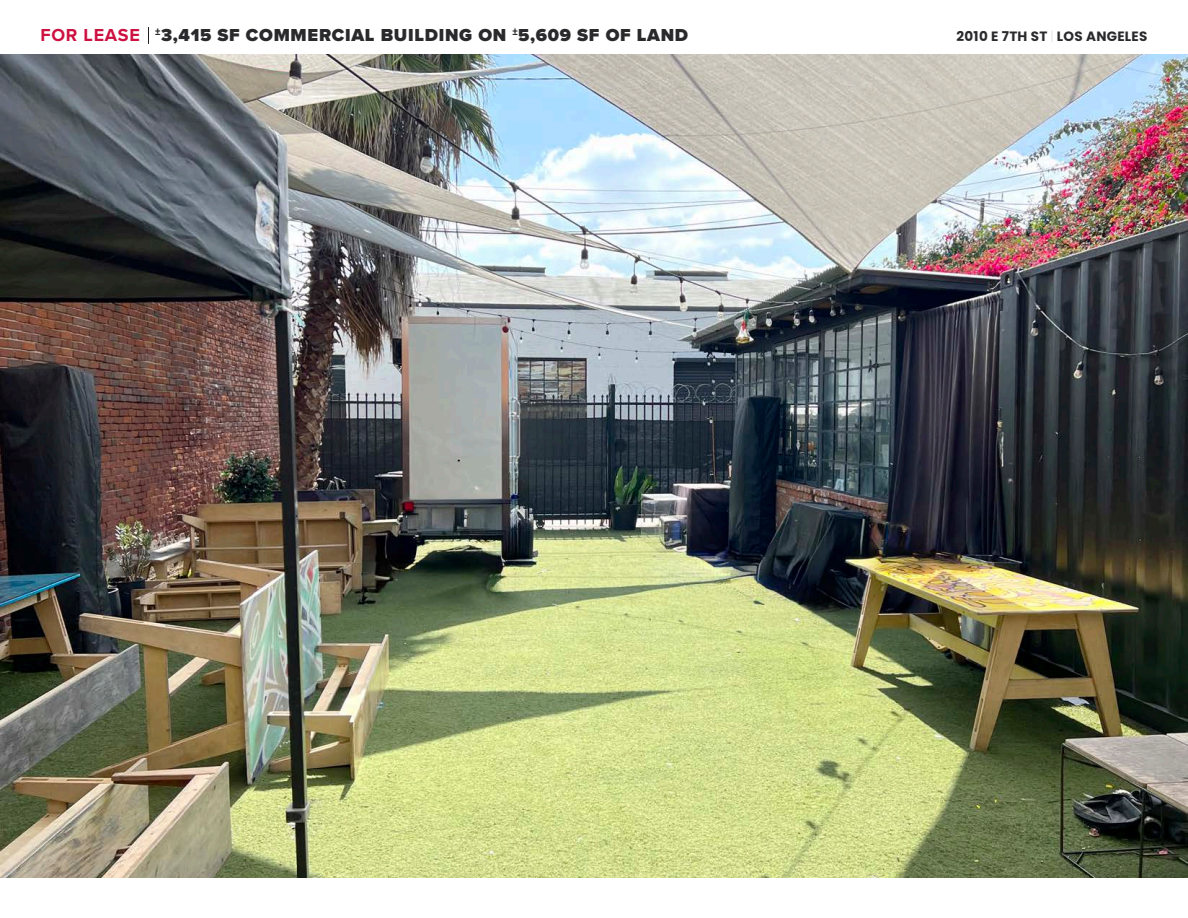
<style>
.page{position:relative;width:1188px;height:918px;background:#fff}
.page>*{position:absolute;margin:0;border:0;box-sizing:border-box;transform-origin:0 0}
.t1{font:900 18px "Proxima Nova";letter-spacing:.04em;color:#2a292c}
.t2{font:700 18px "Proxima Nova";letter-spacing:.04em;color:#cd1141}
.t3{font:700 13.5px "Poppins";letter-spacing:.02em;color:#2a292c}
.s1{font-weight:100;color:#94a2aa}
</style>
<div class="page">
<img style="left:0;top:54px;width:1188px;height:824px">
<svg style="left:148px;top:27px;width:1px;height:17px"></svg>
<p class="t1" style="left:155px;top:22px;width:534px"><sup>±</sup>3,415 SF COMMERCIAL BUILDING ON <sup>±</sup>5,609 SF OF LAND</p>
<p class="t2" style="left:40px;top:22px;width:101px">FOR LEASE</p>
<p class="t3" style="left:957px;top:29px;width:192px">2010 E 7TH ST <span class="s1">|</span> LOS ANGELES</p>
</div>
